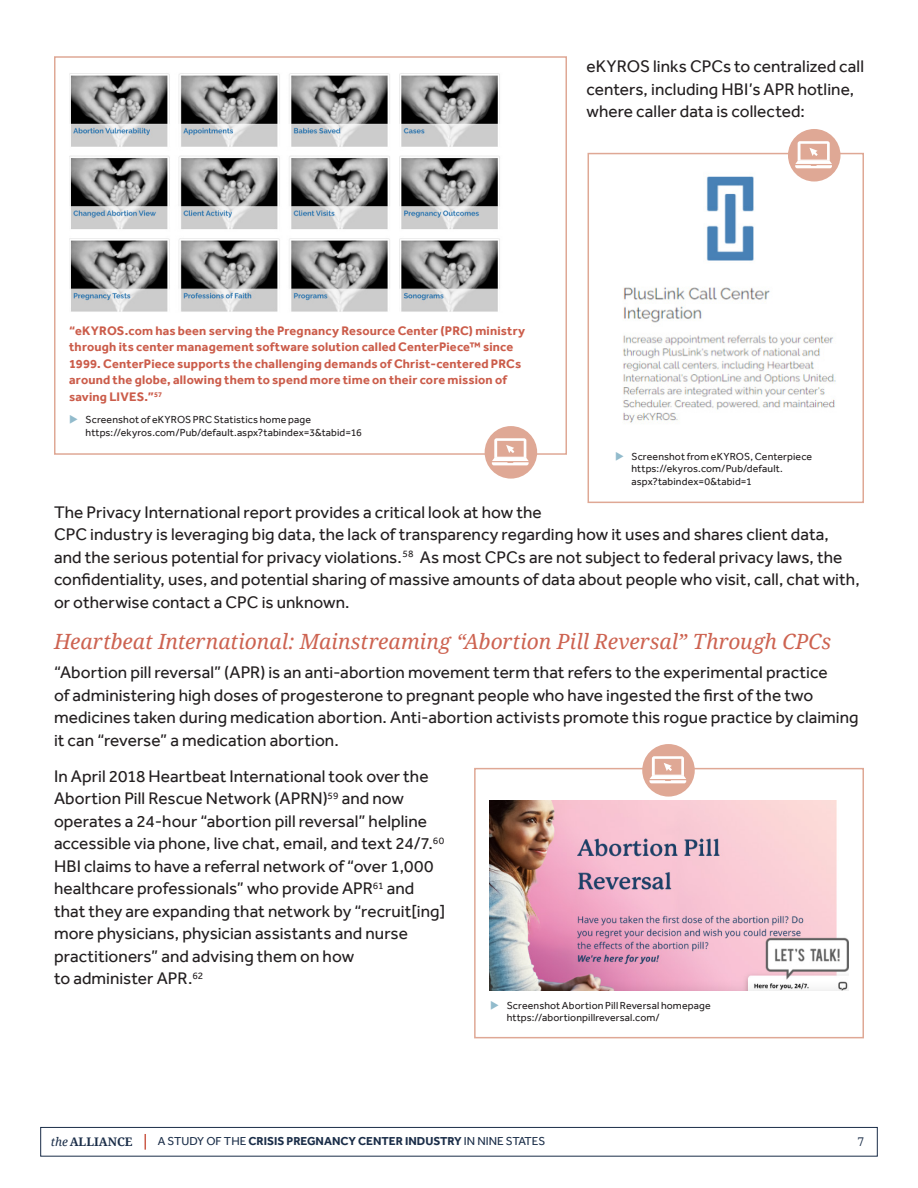
<style>
.page{position:relative;width:918px;height:1188px;background:#fff}
.page>*{position:absolute;margin:0;border:0;box-sizing:border-box;transform-origin:0 0}
.Subhead{font:italic 21px "Droid Serif";color:#cd6351}
.Report_Body{font:17.25px/22.5px "Effra";letter-spacing:.005em;color:#231f20}
.Screenshot_Callout{font:700 12.75px/16.5px "Effra";letter-spacing:.015em;color:#cb5c4a}
.t1{font:12px "Droid Serif";color:#1a2d48}
.t2{font:700 11.85px "Effra";color:#1a2d48}
.t3{font:700 11.85px "Droid Serif";color:#1a2d48}
.t4{font:10.5px/12.6px "Effra";letter-spacing:.01em;color:#231f20}
.s1{font-weight:400;font-style:italic}
.s2{font-weight:400}
</style>
<div class="page">
<div style="left:40px;top:1127px;width:838px;height:29px;border:1px solid #1a2d48"></div>
<svg style="left:145px;top:1134px;width:1px;height:16px"></svg>
<svg style="left:54px;top:56px;width:513px;height:400px"></svg>
<div style="left:485px;top:426px;width:52px;height:53px;background:#dfa895;border-radius:50%"></div>
<svg style="left:492px;top:438px;width:37px;height:27px"></svg>
<img style="left:69px;top:72px;width:433px;height:242px">
<svg style="left:587px;top:152px;width:277px;height:351px"></svg>
<div style="left:788px;top:129px;width:53px;height:53px;background:#dfa895;border-radius:50%"></div>
<svg style="left:795px;top:141px;width:37px;height:27px"></svg>
<svg style="left:474px;top:767px;width:390px;height:272px"></svg>
<div style="left:642px;top:744px;width:53px;height:53px;background:#dfa895;border-radius:50%"></div>
<svg style="left:649px;top:756px;width:37px;height:27px"></svg>
<svg style="left:70px;top:415px;width:8px;height:9px"></svg>
<svg style="left:616px;top:452px;width:8px;height:8px"></svg>
<svg style="left:491px;top:1000px;width:8px;height:9px"></svg>
<p class="Report_Body" style="left:586px;top:55px;width:279px">eKYROS links CPCs to centralized call centers, including HBI’s APR hotline, where caller data is collected:</p>
<p class="Screenshot_Callout" style="left:69px;top:322px;width:458px">“eKYROS.com has been serving the Pregnancy Resource Center (PRC) ministry through its center management software solution called CenterPiece™ since 1999. CenterPiece supports the challenging demands of Christ-centered PRCs around the globe, allowing them to spend more time on their core mission of saving LIVES.”<sup>57</sup></p>
<p class="t4" style="left:86px;top:413px;width:278px">Screenshot of eKYROS PRC Statistics home page https://ekyros.com/Pub/default.aspx?tabindex=3&amp;tabid=16</p>
<p class="t4" style="left:632px;top:450px;width:182px">Screenshot from eKYROS, Centerpiece https://ekyros.com/Pub/default. aspx?tabindex=0&amp;tabid=1</p>
<p class="Report_Body" style="left:54px;top:501px;width:807px">The Privacy International report provides a critical look at how the<br>CPC industry is leveraging big data, the lack of transparency regarding how it uses and shares client data, and the serious potential for privacy violations.<sup>58</sup> As most CPCs are not subject to federal privacy laws, the confidentiality, uses, and potential sharing of massive amounts of data about people who visit, call, chat with, or otherwise contact a CPC is unknown.</p>
<p class="Subhead" style="left:54px;top:627px;width:779px">Heartbeat International: Mainstreaming “Abortion Pill Reversal” Through CPCs</p>
<p class="Report_Body" style="left:54px;top:661px;width:806px">“Abortion pill reversal” (APR) is an anti-abortion movement term that refers to the experimental practice<br>of administering high doses of progesterone to pregnant people who have ingested the first of the two medicines taken during medication abortion. Anti-abortion activists promote this rogue practice by claiming it can “reverse” a medication abortion.</p>
<p class="Report_Body" style="left:54px;top:765px;width:393px">In April 2018 Heartbeat International took over the Abortion Pill Rescue Network (APRN)<sup>59</sup> and now operates a 24-hour “abortion pill reversal” helpline accessible via phone, live chat, email, and text 24/7.<sup>60<br></sup>HBI claims to have a referral network of “over 1,000 healthcare professionals” who provide APR<sup>61</sup> and that they are expanding that network by “recruit[ing] more physicians, physician assistants and nurse practitioners” and advising them on how<br>to administer APR.<sup>62</sup></p>
<p class="t4" style="left:507px;top:999px;width:205px">Screenshot Abortion Pill Reversal homepage https://abortionpillreversal.com/</p>
<p class="t3" style="left:51px;top:1134px;width:83px"><span class="s1">the</span>ALLIANCE</p>
<p class="t2" style="left:158px;top:1134px;width:389px"><span class="s2">A STUDY OF THE</span> CRISIS PREGNANCY CENTER INDUSTRY <span class="s2">IN NINE STATES</span></p>
<p class="t1" style="left:858px;top:1134px;width:8px">7</p>
</div>
